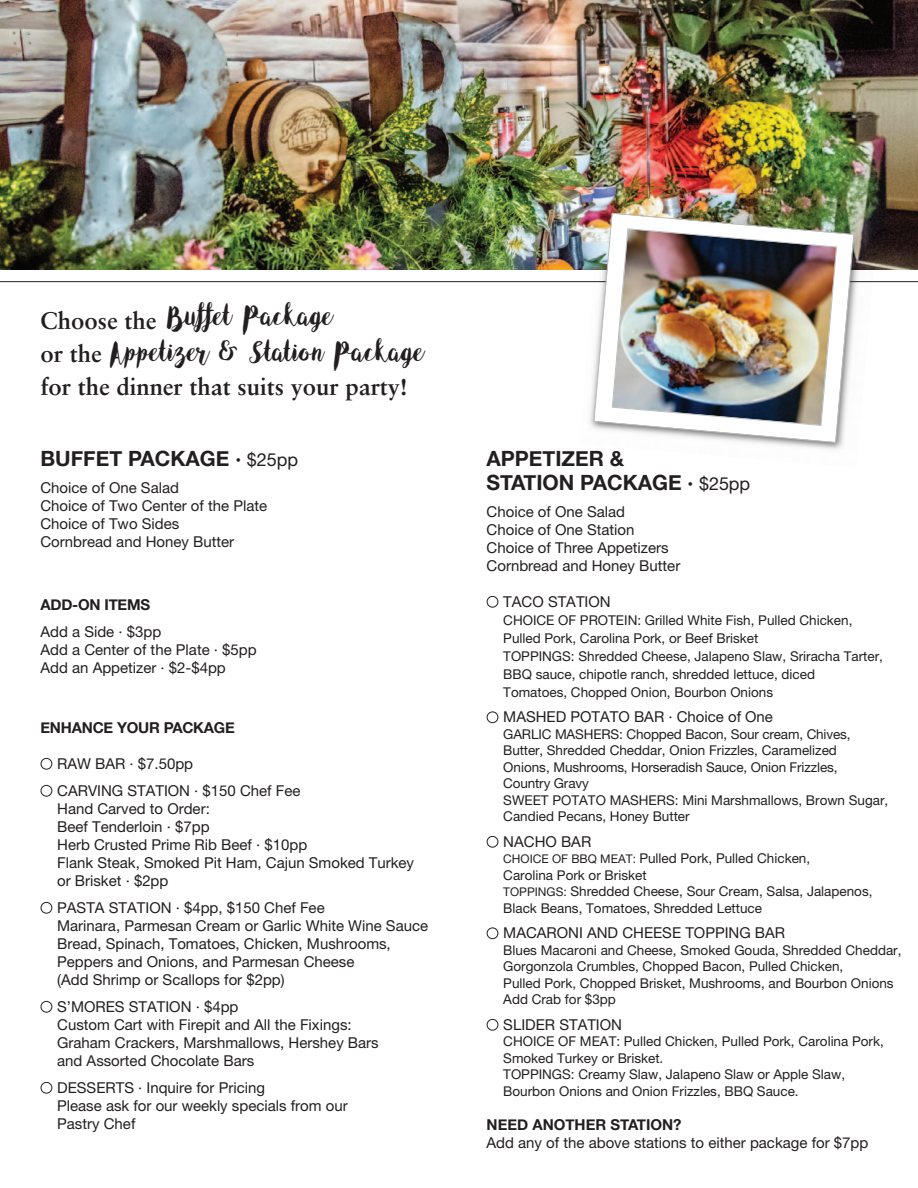
<style>
.page{position:relative;width:918px;height:1188px;background:#fff}
.page>*{position:absolute;margin:0;border:0;box-sizing:border-box;transform-origin:0 0}
.t1{font:29.1px/35.4px "Angeline";color:#231f20}
.t2{font:700 24px/33.3px "Sabon";color:#231f20}
.t3{font:700 21px/24px "Helvetica Neue";color:#231f20}
.t4{font:15px/18px "Helvetica Neue";color:#231f20}
.t5{font:700 15px "Helvetica Neue";letter-spacing:-.015em;color:#231f20}
.t6{font:13.5px/16.5px "Helvetica Neue";color:#231f20}
.s1{font-weight:400;font-size:18px}
.s2{color:#fff}
.s3{font-size:12px}
</style>
<div class="page">
<img style="left:579px;top:270px;width:299px;height:180px">
<hr style="left:0;top:281px;width:918px;height:1px;background:#231f20">
<img style="left:0;top:0;width:918px;height:270px">
<img style="left:593px;top:213px;width:261px;height:230px">
<img style="left:612px;top:228px;width:225px;height:198px">
<h1 class="t1" style="left:109px;top:297px;width:315px;text-indent:57px">Buffet Package<br>Appetizer &amp; Station Package</h1>
<h2 class="t2" style="left:40px;top:306px;width:369px">Choose the<br>or the<br>for the dinner that suits your party!</h2>
<h3 class="t3" style="left:40px;top:446px;width:259px">BUFFET PACKAGE · <span class="s1">$25pp</span></h3>
<p class="t4" style="left:40px;top:480px;width:228px">Choice of One Salad<br>Choice of Two Center of the Plate<br>Choice of Two Sides<br>Cornbread and Honey Butter</p>
<p class="t5" style="left:40px;top:595px;width:111px">ADD-ON ITEMS</p>
<p class="t4" style="left:40px;top:624px;width:218px">Add a Side · $3pp<br>Add a Center of the Plate · $5pp<br>Add an Appetizer · $2-$4pp</p>
<p class="t5" style="left:40px;top:718px;width:196px">ENHANCE YOUR PACKAGE</p>
<p class="t4" style="left:40px;top:756px;width:154px"><span class="s2">●</span> RAW BAR · $7.50pp</p>
<p class="t4" style="left:57px;top:783px;width:358px;text-indent:-17px"><span class="s2">●</span> CARVING STATION · $150 Chef Fee<br>Hand Carved to Order:<br>Beef Tenderloin · $7pp<br>Herb Crusted Prime Rib Beef · $10pp<br>Flank Steak, Smoked Pit Ham, Cajun Smoked Turkey or Brisket · $2pp</p>
<p class="t4" style="left:57px;top:900px;width:373px;text-indent:-17px"><span class="s2">●</span> PASTA STATION · $4pp, $150 Chef Fee<br>Marinara, Parmesan Cream or Garlic White Wine Sauce Bread, Spinach, Tomatoes, Chicken, Mushrooms, Peppers and Onions, and Parmesan Cheese<br>(Add Shrimp or Scallops for $2pp)</p>
<p class="t4" style="left:57px;top:999px;width:323px;text-indent:-17px"><span class="s2">●</span> S’MORES STATION · $4pp<br>Custom Cart with Firepit and All the Fixings:<br>Graham Crackers, Marshmallows, Hershey Bars and Assorted Chocolate Bars</p>
<p class="t4" style="left:57px;top:1080px;width:292px;text-indent:-17px"><span class="s2">●</span> DESSERTS · Inquire for Pricing<br>Please ask for our weekly specials from our<br>Pastry Chef</p>
<h3 class="t3" style="left:487px;top:446px;width:265px">APPETIZER &amp;<br>STATION PACKAGE · <span class="s1">$25pp</span></h3>
<p class="t4" style="left:487px;top:504px;width:195px">Choice of One Salad<br>Choice of One Station<br>Choice of Three Appetizers<br>Cornbread and Honey Butter</p>
<p class="t4" style="left:487px;top:594px;width:126px"><span class="s2">●</span> TACO STATION</p>
<p class="t6" style="left:503px;top:612px;width:381px;line-height:18px">CHOICE OF PROTEIN: Grilled White Fish, Pulled Chicken, Pulled Pork, Carolina Pork, or Beef Brisket<br>TOPPINGS: Shredded Cheese, Jalapeno Slaw, Sriracha Tarter, BBQ sauce, chipotle ranch, shredded lettuce, diced<br>Tomatoes, Chopped Onion, Bourbon Onions</p>
<p class="t4" style="left:487px;top:710px;width:288px"><span class="s2">●</span> MASHED POTATO BAR · Choice of One</p>
<p class="t6" style="left:503px;top:727px;width:387px">GARLIC MASHERS: Chopped Bacon, Sour cream, Chives, Butter, Shredded Cheddar, Onion Frizzles, Caramelized<br>Onions, Mushrooms, Horseradish Sauce, Onion Frizzles,<br>Country Gravy<br>SWEET POTATO MASHERS: Mini Marshmallows, Brown Sugar, Candied Pecans, Honey Butter</p>
<p class="t4" style="left:487px;top:834px;width:106px"><span class="s2">●</span> NACHO BAR</p>
<p class="t6" style="left:503px;top:852px;width:371px"><span class="s3">CHOICE OF BBQ MEAT:</span> Pulled Pork, Pulled Chicken,<br>Carolina Pork or Brisket<br><span class="s3">TOPPINGS:</span> Shredded Cheese, Sour Cream, Salsa, Jalapenos, Black Beans, Tomatoes, Shredded Lettuce</p>
<p class="t4" style="left:487px;top:926px;width:300px"><span class="s2">●</span> MACARONI AND CHEESE TOPPING BAR</p>
<p class="t6" style="left:503px;top:943px;width:400px">Blues Macaroni and Cheese, Smoked Gouda, Shredded Cheddar, Gorgonzola Crumbles, Chopped Bacon, Pulled Chicken,<br>Pulled Pork, Chopped Brisket, Mushrooms, and Bourbon Onions Add Crab for $3pp</p>
<p class="t4" style="left:487px;top:1017px;width:137px"><span class="s2">●</span> SLIDER STATION</p>
<p class="t6" style="left:503px;top:1035px;width:382px">CHOICE OF MEAT: Pulled Chicken, Pulled Pork, Carolina Pork, Smoked Turkey or Brisket.<br>TOPPINGS: Creamy Slaw, Jalapeno Slaw or Apple Slaw, Bourbon Onions and Onion Frizzles, BBQ Sauce.</p>
<p class="t5" style="left:487px;top:1116px;width:197px">NEED ANOTHER STATION?</p>
<p class="t4" style="left:487px;top:1136px;width:383px">Add any of the above stations to either package for $7pp</p>
</div>
